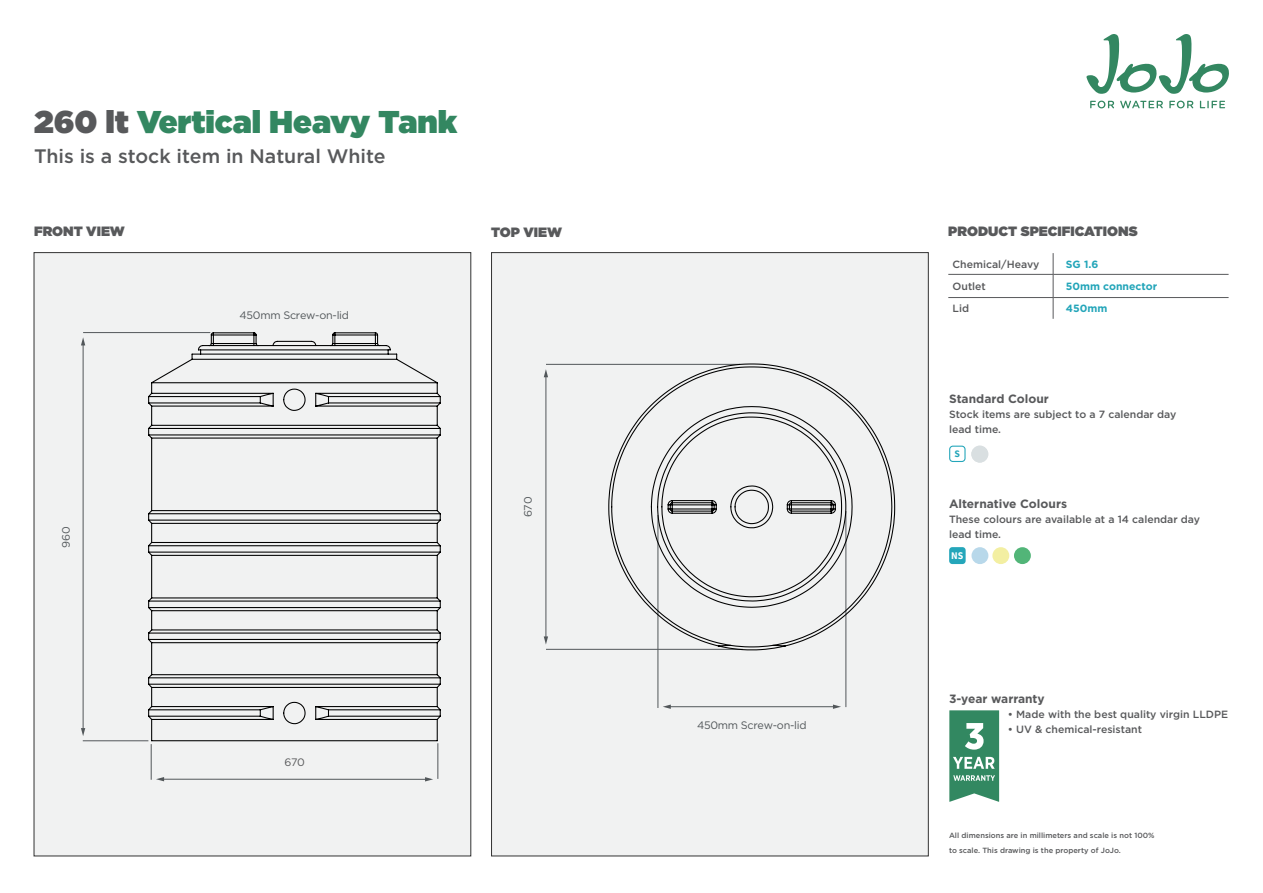
<style>
.page{position:relative;width:1263px;height:893px;background:#fff}
.page>*{position:absolute;margin:0;border:0;box-sizing:border-box;transform-origin:0 0}
.t1{font:900 31.5px "Gotham";color:#338761}
.t2{font:500 19.5px "Gotham";color:#58595b}
.t3{font:900 13.5px "Gotham";color:#58595b}
.t4{font:700 12px "Gotham";color:#58595b}
.t5{font:10.8px "Gotham";letter-spacing:-.025em;color:#52575a}
.t6{font:10.8px "Gotham";color:#58595b}
.t7{font:500 10.5px/15px "Gotham";color:#58595b}
.t8{font:700 10.5px "Gotham";color:#23a5b9}
.t9{font:700 10.2px "Source Sans Pro";color:#fff}
.t10{font:700 9.9px "Source Sans Pro";color:#24a6ba}
.t11{font:500 7.5px/15px "Gotham";color:#58595b}
.s1{color:#58595b}
</style>
<div class="page">
<div style="left:34px;top:253px;width:437px;height:603px;background:#f1f2f2"></div>
<hr style="left:151px;top:744px;width:1px;height:36px;background:#52575a">
<hr style="left:438px;top:743px;width:1px;height:36px;background:#52575a">
<hr style="left:163px;top:779px;width:263px;height:1px;background:#52575a">
<svg style="left:425px;top:777px;width:8px;height:4px"></svg>
<svg style="left:156px;top:777px;width:8px;height:4px"></svg>
<hr style="left:83px;top:344px;width:1px;height:386px;background:#52575a">
<svg style="left:81px;top:337px;width:4px;height:8px"></svg>
<svg style="left:81px;top:728px;width:4px;height:8px"></svg>
<hr style="left:83px;top:332px;width:127px;height:1px;background:#52575a">
<hr style="left:83px;top:740px;width:65px;height:1px;background:#52575a">
<svg style="left:147px;top:332px;width:294px;height:410px"></svg>
<div style="left:491px;top:253px;width:437px;height:603px;background:#f1f2f2"></div>
<hr style="left:669px;top:706px;width:165px;height:1px;background:#52575a">
<svg style="left:833px;top:704px;width:8px;height:5px"></svg>
<svg style="left:663px;top:704px;width:8px;height:5px"></svg>
<hr style="left:658px;top:515px;width:1px;height:193px;background:#52575a">
<hr style="left:846px;top:511px;width:1px;height:196px;background:#52575a">
<hr style="left:545px;top:376px;width:1px;height:262px;background:#52575a">
<svg style="left:544px;top:636px;width:4px;height:9px"></svg>
<svg style="left:544px;top:369px;width:4px;height:8px"></svg>
<hr style="left:546px;top:364px;width:194px;height:1px;background:#52575a">
<hr style="left:546px;top:649px;width:197px;height:1px;background:#52575a">
<svg style="left:608px;top:363px;width:288px;height:288px"></svg>
<svg style="left:1090px;top:101px;width:24px;height:7px"></svg>
<svg style="left:1120px;top:101px;width:43px;height:7px"></svg>
<svg style="left:1169px;top:101px;width:24px;height:7px"></svg>
<svg style="left:1200px;top:101px;width:25px;height:7px"></svg>
<svg style="left:1086px;top:34px;width:143px;height:60px"></svg>
<svg style="left:949px;top:710px;width:50px;height:92px;background:#5ba080"></svg>
<div style="left:949px;top:547px;width:17px;height:17px;background:#24a6ba;border-radius:3px"></div>
<div style="left:949px;top:446px;width:16px;height:16px;border:1px solid #24a6ba;border-radius:3px"></div>
<div style="left:971px;top:446px;width:17px;height:17px;background:#d9dfe1;border-radius:50%"></div>
<div style="left:971px;top:547px;width:17px;height:17px;background:#b8d8ea;border-radius:50%"></div>
<div style="left:992px;top:547px;width:17px;height:17px;background:#f3efa2;border-radius:50%"></div>
<div style="left:1014px;top:547px;width:17px;height:17px;background:#52b578;border-radius:50%"></div>
<hr style="left:948px;top:274px;width:105px;height:1px;background:#58595b">
<hr style="left:1053px;top:274px;width:175px;height:1px;background:#58595b">
<hr style="left:948px;top:297px;width:105px;height:1px;background:#58595b">
<hr style="left:1053px;top:297px;width:175px;height:1px;background:#58595b">
<svg style="left:1053px;top:253px;width:1px;height:66px"></svg>
<h1 class="t1" style="left:34px;top:99px;width:425px"><span class="s1">260 lt</span> Vertical Heavy Tank</h1>
<h2 class="t2" style="left:34px;top:143px;width:353px">This is a stock item in Natural White</h2>
<p class="t3" style="left:34px;top:222px;width:92px">FRONT VIEW</p>
<p class="t3" style="left:491px;top:222px;width:72px">TOP VIEW</p>
<p class="t3" style="left:948px;top:222px;width:191px">PRODUCT SPECIFICATIONS</p>
<p class="t5" style="left:59px;top:548px;width:23px;rotate:-90deg">960</p>
<p class="t5" style="left:240px;top:308px;width:111px">450mm Screw-on-lid</p>
<p class="t6" style="left:284px;top:755px;width:22px">670</p>
<p class="t5" style="left:521px;top:517px;width:22px;rotate:-90deg">670</p>
<p class="t5" style="left:697px;top:719px;width:111px">450mm Screw-on-lid</p>
<p class="t7" style="left:952px;top:257px;width:88px">Chemical/Heavy</p>
<p class="t8" style="left:1066px;top:257px;width:34px">SG 1.6</p>
<p class="t7" style="left:952px;top:279px;width:35px">Outlet</p>
<p class="t8" style="left:1066px;top:279px;width:93px">50mm connector</p>
<p class="t7" style="left:952px;top:301px;width:18px">Lid</p>
<p class="t8" style="left:1066px;top:302px;width:43px">450mm</p>
<p class="t4" style="left:949px;top:390px;width:101px">Standard Colour</p>
<p class="t7" style="left:949px;top:406px;width:229px">Stock items are subject to a 7 calendar day lead time.</p>
<p class="t10" style="left:954px;top:447px;width:7px">S</p>
<p class="t4" style="left:949px;top:495px;width:120px">Alternative Colours</p>
<p class="t7" style="left:949px;top:511px;width:253px">These colours are available at a 14 calendar day lead time.</p>
<p class="t9" style="left:951px;top:549px;width:14px">NS</p>
<p class="t4" style="left:949px;top:690px;width:97px">3-year warranty</p>
<p class="t7" style="left:1008px;top:706px;width:222px">• Made with the best quality virgin LLDPE</p>
<p class="t7" style="left:1008px;top:721px;width:136px">• UV &amp; chemical-resistant</p>
<p class="t11" style="left:949px;top:827px;width:207px">All dimensions are in millimeters and scale is not 100% to scale. This drawing is the property of JoJo.</p>
</div>
